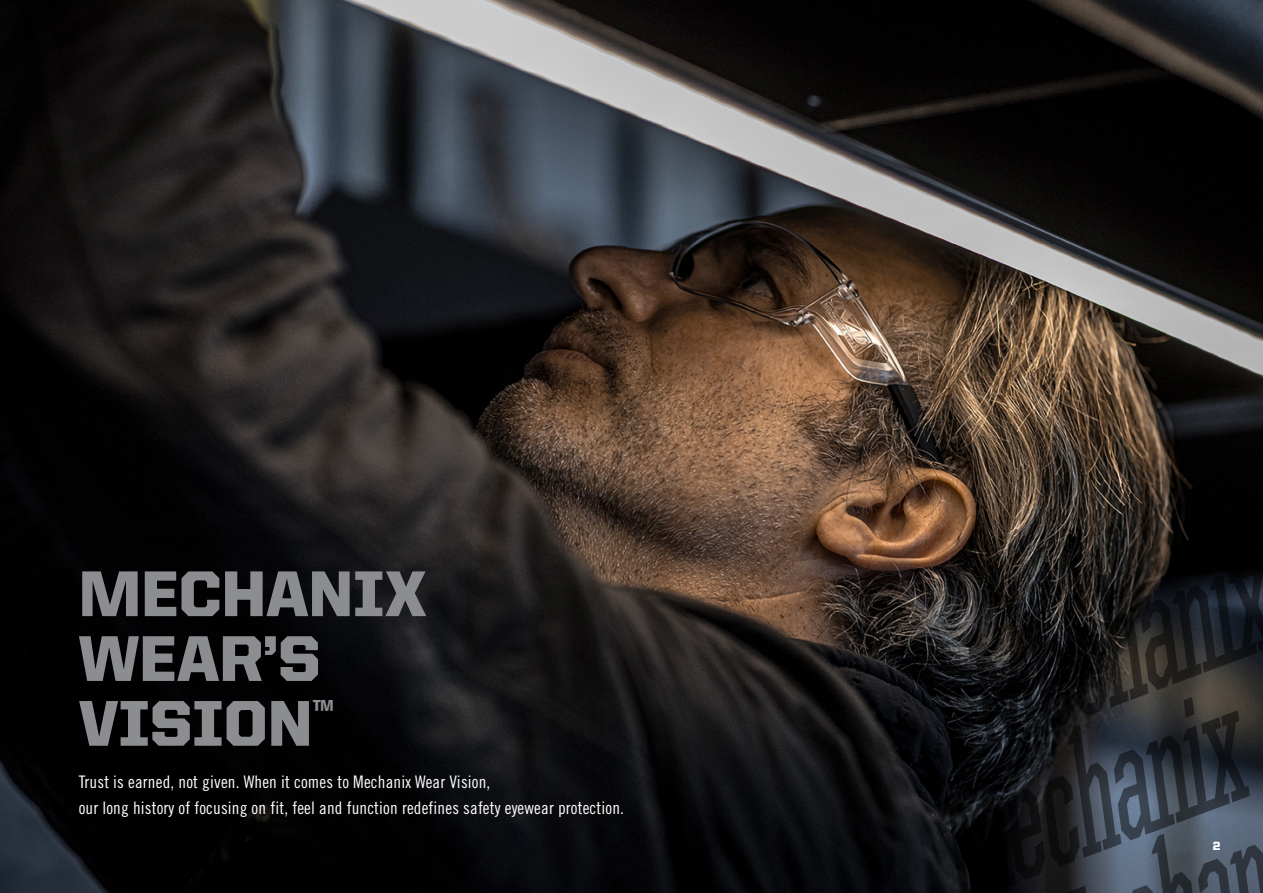
<style>
.page{position:relative;width:1263px;height:893px;background:#fff}
.page>*{position:absolute;margin:0;border:0;box-sizing:border-box;transform-origin:0 0}
.t1{font:900 64.8px/64.8px "United Sans Reg";color:#8b8d90}
.t2{font:17.25px/26px "Trade Gothic LT Cond Eighteen";letter-spacing:.01em;color:#fff}
.t3{font:900 12px "United Sans Reg";color:#fff}
</style>
<div class="page">
<img style="left:0;top:0;width:1263px;height:893px">
<svg style="left:968px;top:547px;width:295px;height:209px;background:#1d1d1d"></svg>
<svg style="left:941px;top:697px;width:309px;height:196px;background:#1d2024"></svg>
<svg style="left:1032px;top:807px;width:231px;height:86px;background:#404854"></svg>
<h1 class="t1" style="left:79px;top:560px;width:350px">MECHANIX<br>WEAR’S<br>VISION<sup>™</sup></h1>
<p class="t2" style="left:79px;top:769px;width:547px">Trust is earned, not given. When it comes to Mechanix Wear Vision,<br>our long history of focusing on fit, feel and function redefines safety eyewear protection.</p>
<p class="t3" style="left:1213px;top:840px;width:9px">2</p>
</div>
